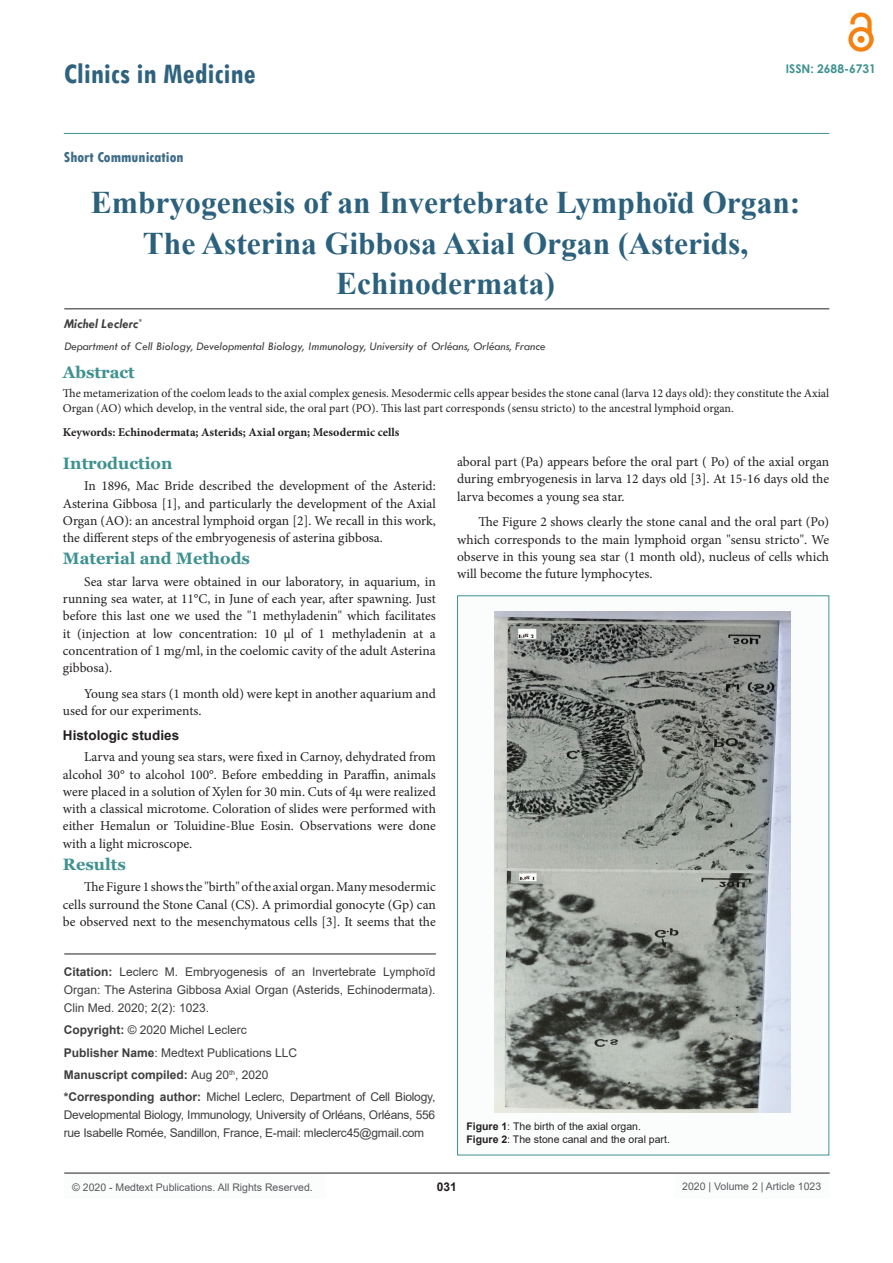
<style>
.page{position:relative;width:893px;height:1263px;background:#fff}
.page>*{position:absolute;margin:0;border:0;box-sizing:border-box;transform-origin:0 0}
.t1{font:700 31.5px/40.5px "Times New Roman";color:#2b617d;text-align:center}
.t2{font:700 condensed 30px "Tw Cen";color:#2e627e}
.t3{font:700 16.5px "Georgia";color:#3f9191}
.t4{font:800 condensed 15px "Tw Cen";color:#406d88}
.t5{font:13.5px/17.2px "Minion Pro";color:#231f20;text-align:justify}
.t6{font:700 13.5px "Arial";color:#231f20}
.t7{font:italic 700 13.5px "Tw Cen";color:#3e3e3f}
.t8{font:12px/18px "Arial";color:#3e3e3f;text-align:justify}
.t9{font:12px/15px "Minion Pro";color:#231f20}
.t10{font:italic 12px "Tw Cen";color:#3e3e3f}
.t11{font:700 12px "Minion Pro";color:#231f20}
.t12{font:700 12px "Arial";color:#3e3e3f}
.t13{font:700 12px "Century Gothic";color:#3f9191}
.t14{font:700 12px "Arial";color:#231f20}
.t15{font:10.5px "Arial";color:#231f20}
.t16{font:10.5px "Arial";color:#57585a}
.t17{font:10.5px "Arial";color:#58595b}
.s1{font-weight:700}
.s2{font-weight:400}
</style>
<div class="page">
<hr style="left:64px;top:133px;width:765px;height:1px;background:#3f9191">
<hr style="left:64px;top:1173px;width:766px;height:1px;background:#231f20">
<div style="left:674px;top:1174px;width:156px;height:25px;background:#fbfdfd"></div>
<img style="left:849px;top:12px;width:25px;height:40px">
<div style="left:64px;top:1174px;width:261px;height:25px;background:#fbfdfd"></div>
<hr style="left:64px;top:309px;width:765px;height:1px;background:#231f20">
<hr style="left:64px;top:954px;width:372px;height:1px;background:#231f20">
<div style="left:458px;top:596px;width:371px;height:559px;background:#fbfdfd"></div>
<img style="left:495px;top:611px;width:296px;height:501px">
<h2 class="t2" style="left:64px;top:56px;width:193px">Clinics in Medicine</h2>
<p class="t4" style="left:64px;top:148px;width:121px">Short Communication</p>
<p class="t13" style="left:786px;top:59px;width:92px">ISSN: 2688-6731</p>
<p class="t1" style="left:91px;top:181px;width:711px">Embryogenesis of an Invertebrate Lymphoïd Organ:<br>The Asterina Gibbosa Axial Organ (Asterids,<br>Echinodermata)</p>
<p class="t7" style="left:64px;top:316px;width:79px">Michel Leclerc<sup>*</sup></p>
<p class="t10" style="left:64px;top:339px;width:483px">Department of Cell Biology, Developmental Biology, Immunology, University of Orléans, Orléans, France</p>
<p class="t3" style="left:63px;top:362px;width:73px">Abstract</p>
<p class="t9" style="left:63px;top:386px;width:768px">The metamerization of the coelom leads to the axial complex genesis. Mesodermic cells appear besides the stone canal (larva 12 days old): they constitute the Axial<br>Organ (AO) which develop, in the ventral side, the oral part (PO). This last part corresponds (sensu stricto) to the ancestral lymphoid organ.</p>
<p class="t11" style="left:63px;top:424px;width:338px">Keywords: Echinodermata; Asterids; Axial organ; Mesodermic cells</p>
<p class="t3" style="left:63px;top:452px;width:111px">Introduction</p>
<p class="t5" style="left:63px;top:477px;width:374px;text-indent:21px">In 1896, Mac Bride described the development of the Asterid:<br>Asterina Gibbosa [1], and particularly the development of the Axial Organ (AO): an ancestral lymphoid organ [2]. We recall in this work, the different steps of the embryogenesis of asterina gibbosa.</p>
<p class="t3" style="left:63px;top:548px;width:189px">Material and Methods</p>
<p class="t5" style="left:63px;top:573px;width:374px;text-indent:21px">Sea star larva were obtained in our laboratory, in aquarium, in running sea water, at 11°C, in June of each year, after spawning. Just before this last one we used the "1 methyladenin" which facilitates it (injection at low concentration: 10 µl of 1 methyladenin at a concentration of 1 mg/ml, in the coelomic cavity of the adult Asterina gibbosa).</p>
<p class="t5" style="left:63px;top:685px;width:374px;text-indent:21px">Young sea stars (1 month old) were kept in another aquarium and used for our experiments.</p>
<p class="t6" style="left:63px;top:725px;width:118px">Histologic studies</p>
<p class="t5" style="left:63px;top:748px;width:374px;text-indent:21px">Larva and young sea stars, were fixed in Carnoy, dehydrated from alcohol 30° to alcohol 100°. Before embedding in Paraffin, animals were placed in a solution of Xylen for 30 min. Cuts of 4µ were realized with a classical microtome. Coloration of slides were performed with either Hemalun or Toluidine-Blue Eosin. Observations were done with a light microscope.</p>
<p class="t3" style="left:63px;top:853px;width:64px">Results</p>
<p class="t5" style="left:63px;top:878px;width:374px;text-indent:21px">The Figure 1 shows the "birth" of the axial organ. Many mesodermic cells surround the Stone Canal (CS). A primordial gonocyte (Gp) can be observed next to the mesenchymatous cells [3]. It seems that the</p>
<p class="t5" style="left:457px;top:453px;width:374px">aboral part (Pa) appears before the oral part ( Po) of the axial organ during embryogenesis in larva 12 days old [3]. At 15-16 days old the larva becomes a young sea star.</p>
<p class="t5" style="left:457px;top:513px;width:374px;text-indent:21px">The Figure 2 shows clearly the stone canal and the oral part (Po) which corresponds to the main lymphoid organ "sensu stricto". We observe in this young sea star (1 month old), nucleus of cells which will become the future lymphocytes.</p>
<p class="t8" style="left:64px;top:963px;width:373px"><span class="s1">Citation:</span> Leclerc M. Embryogenesis of an Invertebrate Lymphoïd Organ: The Asterina Gibbosa Axial Organ (Asterids, Echinodermata).<br>Clin Med. 2020; 2(2): 1023.</p>
<p class="t8" style="left:64px;top:1021px;width:184px"><span class="s1">Copyright:</span> © 2020 Michel Leclerc</p>
<p class="t8" style="left:64px;top:1043px;width:235px"><span class="s1">Publisher Name</span>: Medtext Publications LLC</p>
<p class="t12" style="left:64px;top:1066px;width:206px">Manuscript compiled: <span class="s2">Aug 20</span><sup>th</sup><span class="s2">, 2020</span></p>
<p class="t8" style="left:64px;top:1088px;width:373px"><span class="s1">*Corresponding author:</span> Michel Leclerc, Department of Cell Biology, Developmental Biology, Immunology, University of Orléans, Orléans, 556 rue Isabelle Romée, Sandillon, France, E-mail: mleclerc45@gmail.com</p>
<p class="t15" style="left:466px;top:1119px;width:176px"><span class="s1">Figure 1</span>: The birth of the axial organ.</p>
<p class="t15" style="left:466px;top:1132px;width:205px"><span class="s1">Figure 2</span>: The stone canal and the oral part.</p>
<p class="t16" style="left:72px;top:1180px;width:242px">© 2020 - Medtext Publications. All Rights Reserved.</p>
<p class="t14" style="left:437px;top:1178px;width:22px">031</p>
<p class="t17" style="left:682px;top:1179px;width:140px">2020 | Volume 2 | Article 1023</p>
</div>
